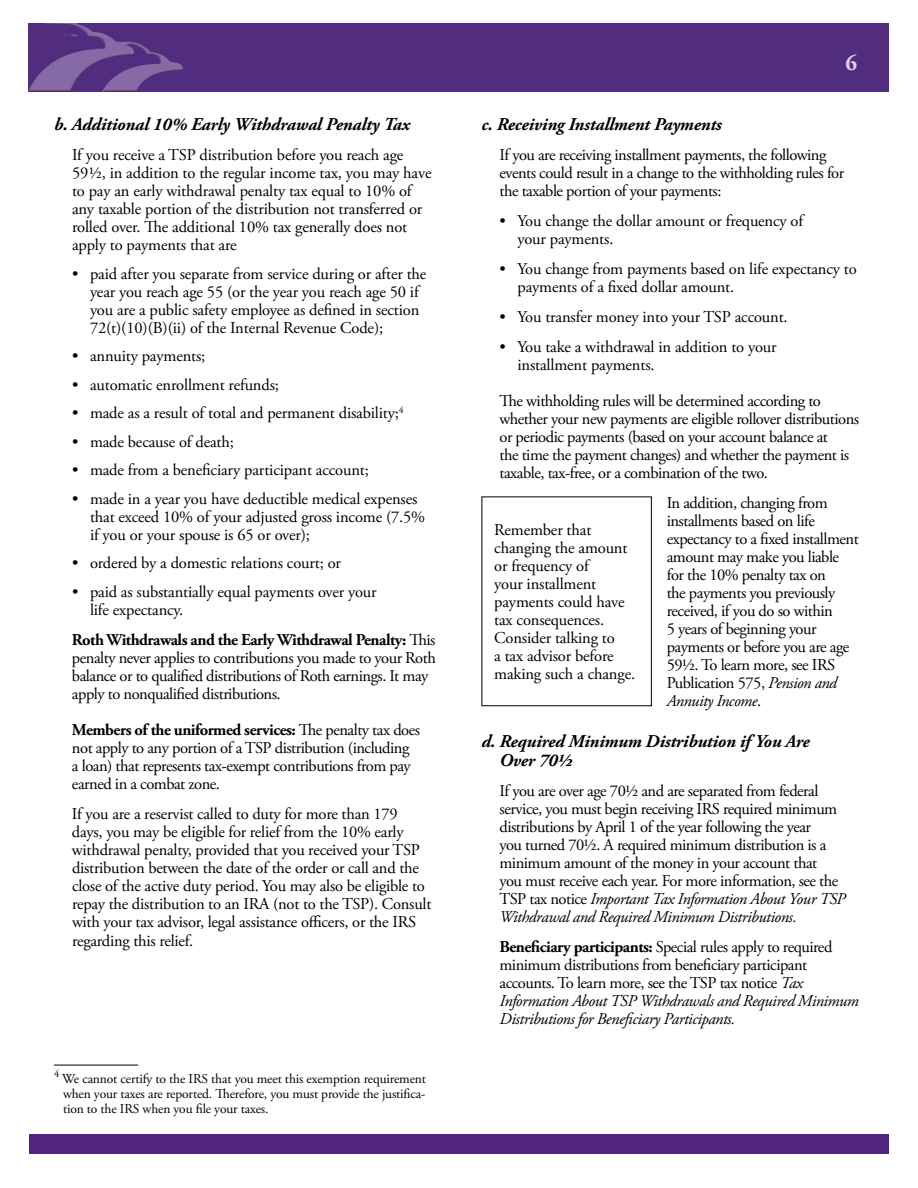
<style>
.page{position:relative;width:918px;height:1188px;background:#fff}
.page>*{position:absolute;margin:0;border:0;box-sizing:border-box;transform-origin:0 0}
.t1{font:700 22.5px "Adobe Garamond Pro";color:#dcd3e5}
.t2{font:italic 700 18px/19.5px "Adobe Garamond Pro";letter-spacing:-.01em;color:#000}
.t3{font:16.5px/18px "Adobe Garamond Pro";letter-spacing:-.015em;color:#000}
.t4{font:13.5px/15px "Adobe Garamond Pro";letter-spacing:-.01em;color:#000;text-align:justify}
.s1{font-weight:700}
.s2{font-style:italic}
</style>
<div class="page">
<div style="left:29px;top:23px;width:860px;height:68px;background:#522c7f"></div>
<div style="left:27px;top:22px;width:157px;height:70px;background:#fff;opacity:.75"></div>
<div style="left:27px;top:24px;width:158px;height:68px;background:#000;opacity:.75"></div>
<div style="left:29px;top:1134px;width:859px;height:20px;background:#52247f"></div>
<hr style="left:54px;top:1065px;width:84px;height:1px;background:#000">
<p class="t2" style="left:54px;top:115px;width:357px">b. Additional 10% Early Withdrawal Penalty Tax</p>
<p class="t3" style="left:72px;top:146px;width:361px">If you receive a TSP distribution before you reach age<br>59 ½, in addition to the regular income tax, you may have to pay an early withdrawal penalty tax equal to 10% of any taxable portion of the distribution not transferred or rolled over. The additional 10% tax generally does not apply to payments that are</p>
<p class="t3" style="left:90px;top:265px;width:338px;text-indent:-18px">• paid after you separate from service during or after the year you reach age 55 (or the year you reach age 50 if you are a public safety employee as defined in section 72(t)(10)(B)(ii) of the Internal Revenue Code);</p>
<p class="t3" style="left:72px;top:347px;width:135px">• annuity payments;</p>
<p class="t3" style="left:72px;top:376px;width:208px">• automatic enrollment refunds;</p>
<p class="t3" style="left:72px;top:404px;width:333px">• made as a result of total and permanent disability;<sup>4</sup></p>
<p class="t3" style="left:72px;top:433px;width:163px">• made because of death;</p>
<p class="t3" style="left:72px;top:461px;width:298px">• made from a beneficiary participant account;</p>
<p class="t3" style="left:90px;top:490px;width:337px;text-indent:-18px">• made in a year you have deductible medical expenses that exceed 10% of your adjusted gross income (7.5% if you or your spouse is 65 or over);</p>
<p class="t3" style="left:72px;top:554px;width:271px">• ordered by a domestic relations court; or</p>
<p class="t3" style="left:90px;top:583px;width:288px;text-indent:-18px">• paid as substantially equal payments over your life expectancy.</p>
<p class="t3" style="left:72px;top:631px;width:365px"><span class="s1">Roth Withdrawals and the Early Withdrawal Penalty:</span> This penalty never applies to contributions you made to your Roth balance or to qualified distributions of Roth earnings. It may apply to nonqualified distributions.</p>
<p class="t3" style="left:72px;top:721px;width:350px"><span class="s1">Members of the uniformed services:</span> The penalty tax does not apply to any portion of a TSP distribution (including a loan) that represents tax-exempt contributions from pay earned in a combat zone.</p>
<p class="t3" style="left:72px;top:805px;width:361px">If you are a reservist called to duty for more than 179 days, you may be eligible for relief from the 10% early withdrawal penalty, provided that you received your TSP distribution between the date of the order or call and the close of the active duty period. You may also be eligible to repay the distribution to an IRA (not to the TSP). Consult with your tax advisor, legal assistance officers, or the IRS</p>
<p class="t3" style="left:72px;top:932px;width:123px">regarding this relief.</p>
<p class="t4" style="left:63px;top:1072px;width:365px;text-indent:-9px"><sup>4</sup> We cannot certify to the IRS that you meet this exemption requirement when your taxes are reported. Therefore, you must provide the justifica&shy;tion to the IRS when you file your taxes.</p>
<h1 class="t1" style="left:846px;top:50px;width:13px">6</h1>
<p class="t2" style="left:482px;top:115px;width:242px">c. Receiving Installment Payments</p>
<p class="t3" style="left:500px;top:146px;width:346px">If you are receiving installment payments, the following events could result in a change to the withholding rules for the taxable portion of your payments:</p>
<p class="t3" style="left:518px;top:212px;width:287px;text-indent:-18px">• You change the dollar amount or frequency of your payments.</p>
<p class="t3" style="left:518px;top:260px;width:341px;text-indent:-18px">• You change from payments based on life expectancy to payments of a fixed dollar amount.</p>
<p class="t3" style="left:500px;top:308px;width:290px">• You transfer money into your TSP account.</p>
<p class="t3" style="left:518px;top:338px;width:261px;text-indent:-18px">• You take a withdrawal in addition to your installment payments.</p>
<p class="t3" style="left:500px;top:392px;width:361px">The withholding rules will be determined according to whether your new payments are eligible rollover distributions or periodic payments (based on your account balance at<br>the time the payment changes) and whether the payment is taxable, tax-free, or a combination of the two.</p>
<p class="t3" style="left:667px;top:494px;width:194px">In addition, changing from installments based on life expectancy to a fixed installment amount may make you liable for the 10% penalty tax on<br>the payments you previously received, if you do so within<br>5 years of beginning your payments or before you are age<br>59½. To learn more, see IRS<br>Publication 575, <span class="s2">Pension and<br>Annuity Income</span>.</p>
<p class="t2" style="left:500px;top:731px;width:312px;text-indent:-18px">d. Required Minimum Distribution if You Are<br>Over 70½</p>
<p class="t3" style="left:500px;top:782px;width:348px">If you are over age 70½ and are separated from federal service, you must begin receiving IRS required minimum distributions by April 1 of the year following the year<br>you turned 70½. A required minimum distribution is a minimum amount of the money in your account that<br>you must receive each year. For more information, see the TSP tax notice <span class="s2">Important Tax Information About Your TSP Withdrawal and Required Minimum Distributions.</span></p>
<p class="t3" style="left:500px;top:938px;width:361px"><span class="s1">Beneficiary participants:</span> Special rules apply to required minimum distributions from beneficiary participant accounts. To learn more, see the TSP tax notice <span class="s2">Tax Information About TSP Withdrawals and Required Minimum Distributions for Beneficiary Participants.</span></p>
<p class="t3" style="left:494px;top:522px;width:142px">Remember that changing the amount or frequency of<br>your installment payments could have tax consequences.<br>Consider talking to<br>a tax advisor before making such a change.</p>
</div>
